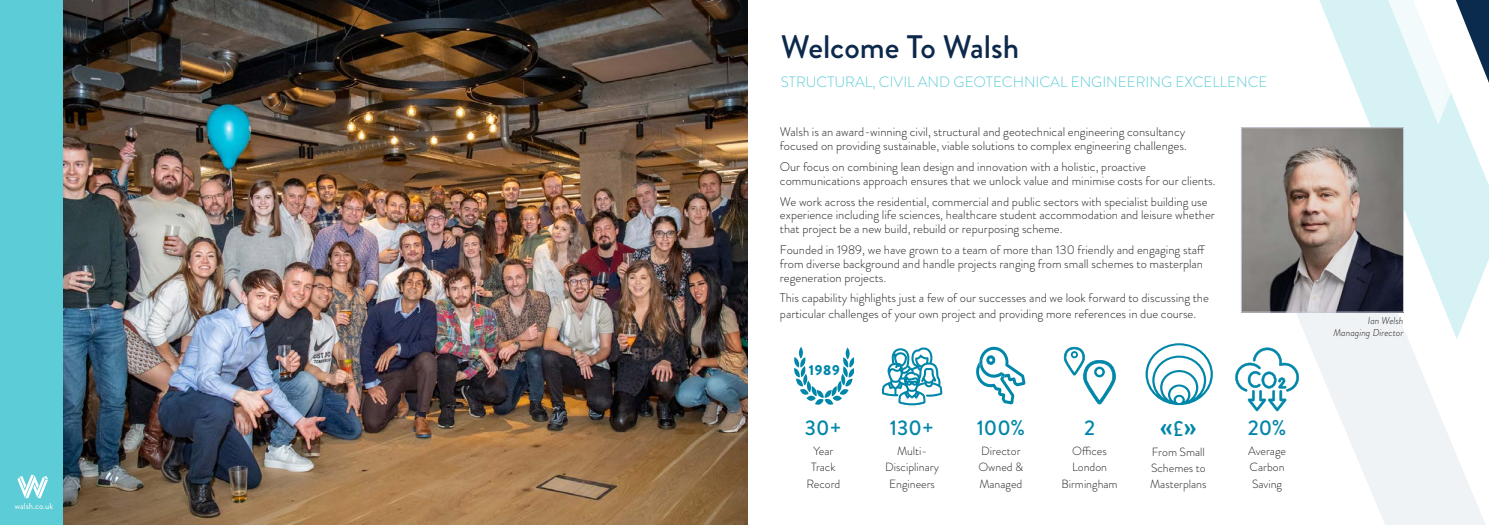
<style>
.page{position:relative;width:1489px;height:525px;background:#fff}
.page>*{position:absolute;margin:0;border:0;box-sizing:border-box;transform-origin:0 0}
.Page_Title{font:500 32.5px "Brandon Grotesque";color:#0c284a}
.Infographic_Number{font:500 30px "Brandon Grotesque";color:#0086aa}
.Infographic_Number-2{font:500 21.25px "Brandon Grotesque";color:#0086aa}
.t1{font:300 15px "Brandon Grotesque";color:#5cccd6}
.Intro_copy{font:900 14.38px "Brandon Grotesque";color:#0086aa}
.Body_Copy{font:300 12.5px/13.8px "Brandon Grotesque";color:#231f20}
.Infographic_Copy{font:300 11.88px/16.2px "Brandon Grotesque";color:#231f20}
.t2{font:italic 300 10px "Brandon Grotesque";color:#231f20}
.t3{font:8.75px "Brandon Grotesque";color:#fff}
.s1{font-size:21.25px}
</style>
<div class="page">
<svg style="left:1274px;top:312px;width:169px;height:212px;fill:#f0f3f5"></svg>
<svg style="left:1282px;top:124px;width:161px;height:215px"></svg>
<svg style="left:1319px;top:0;width:124px;height:124px;fill:#d6f2f4"></svg>
<svg style="left:1443px;top:0;width:45px;height:524px"></svg>
<div style="left:0;top:0;width:64px;height:524px;background:#5cccd6"></div>
<svg style="left:18px;top:474px;width:30px;height:24px"></svg>
<img style="left:64px;top:0;width:683px;height:524px">
<img style="left:1243px;top:130px;width:158px;height:180px">
<div style="left:1241px;top:128px;width:162px;height:184px;border:1px solid #c5cbd6"></div>
<svg style="left:882px;top:347px;width:60px;height:58px"></svg>
<svg style="left:1145px;top:343px;width:67px;height:62px"></svg>
<svg style="left:1063px;top:346px;width:53px;height:58px"></svg>
<svg style="left:1235px;top:346px;width:63px;height:65px"></svg>
<svg style="left:976px;top:346px;width:49px;height:58px"></svg>
<svg style="left:794px;top:347px;width:59px;height:57px"></svg>
<p class="t3" style="left:15px;top:499px;width:40px">walsh.co.uk</p>
<p class="Page_Title" style="left:780px;top:25px;width:240px">Welcome To Walsh</p>
<p class="t1" style="left:780px;top:71px;width:488px">STRUCTURAL, CIVIL AND GEOTECHNICAL ENGINEERING EXCELLENCE</p>
<p class="Body_Copy" style="left:780px;top:125px;width:408px">Walsh is an award-winning civil, structural and geotechnical engineering consultancy focused on providing sustainable, viable solutions to complex engineering challenges.</p>
<p class="Body_Copy" style="left:780px;top:160px;width:437px">Our focus on combining lean design and innovation with a holistic, proactive communications approach ensures that we unlock value and minimise costs for our clients.</p>
<p class="Body_Copy" style="left:780px;top:194px;width:436px">We work across the residential, commercial and public sectors with specialist building use experience including life sciences, healthcare student accommodation and leisure whether that project be a new build, rebuild or repurposing scheme.</p>
<p class="Body_Copy" style="left:780px;top:243px;width:426px">Founded in 1989, we have grown to a team of more than 130 friendly and engaging staff from diverse background and handle projects ranging from small schemes to masterplan regeneration projects.</p>
<p class="Body_Copy" style="left:780px;top:290px;width:430px;line-height:15px">This capability highlights just a few of our successes and we look forward to discussing the particular challenges of your own project and providing more references in due course.</p>
<p class="Intro_copy" style="left:808px;top:359px;width:33px">1989</p>
<p class="Infographic_Number-2" style="left:804px;top:413px;width:39px">30+</p>
<p class="Infographic_Copy" style="left:813px;top:442px;width:21px">Year</p>
<p class="Infographic_Copy" style="left:811px;top:459px;width:26px">Track</p>
<p class="Infographic_Copy" style="left:806px;top:475px;width:35px">Record</p>
<p class="Infographic_Number-2" style="left:889px;top:413px;width:46px">130+</p>
<p class="Infographic_Copy" style="left:897px;top:442px;width:32px">Multi-</p>
<p class="Infographic_Copy" style="left:885px;top:459px;width:55px;text-align:center">Disciplinary<br>Engineers</p>
<p class="Infographic_Number-2" style="left:976px;top:413px;width:50px">100%</p>
<p class="Infographic_Copy" style="left:978px;top:442px;width:46px">Director<br>Owned &amp;</p>
<p class="Infographic_Copy" style="left:979px;top:475px;width:44px">Managed</p>
<p class="Infographic_Number-2" style="left:1084px;top:413px;width:13px">2</p>
<p class="Infographic_Copy" style="left:1072px;top:442px;width:36px">Offices</p>
<p class="Infographic_Copy" style="left:1072px;top:459px;width:37px">London</p>
<p class="Infographic_Copy" style="left:1061px;top:475px;width:58px">Birmingham</p>
<p class="Infographic_Number" style="left:1159px;top:407px;width:39px">«<span class="s1">£</span>»</p>
<p class="Infographic_Copy" style="left:1150px;top:443px;width:58px">From Small<br>Schemes to<br>Masterplans</p>
<p class="Infographic_Number-2" style="left:1247px;top:413px;width:40px">20%</p>
<p class="Infographic_Copy" style="left:1247px;top:442px;width:39px">Average<br>Carbon</p>
<p class="Infographic_Copy" style="left:1251px;top:475px;width:32px">Saving</p>
<p class="t2" style="left:1367px;top:313px;width:37px">Ian Welsh</p>
<p class="t2" style="left:1333px;top:325px;width:72px">Managing Director</p>
</div>
